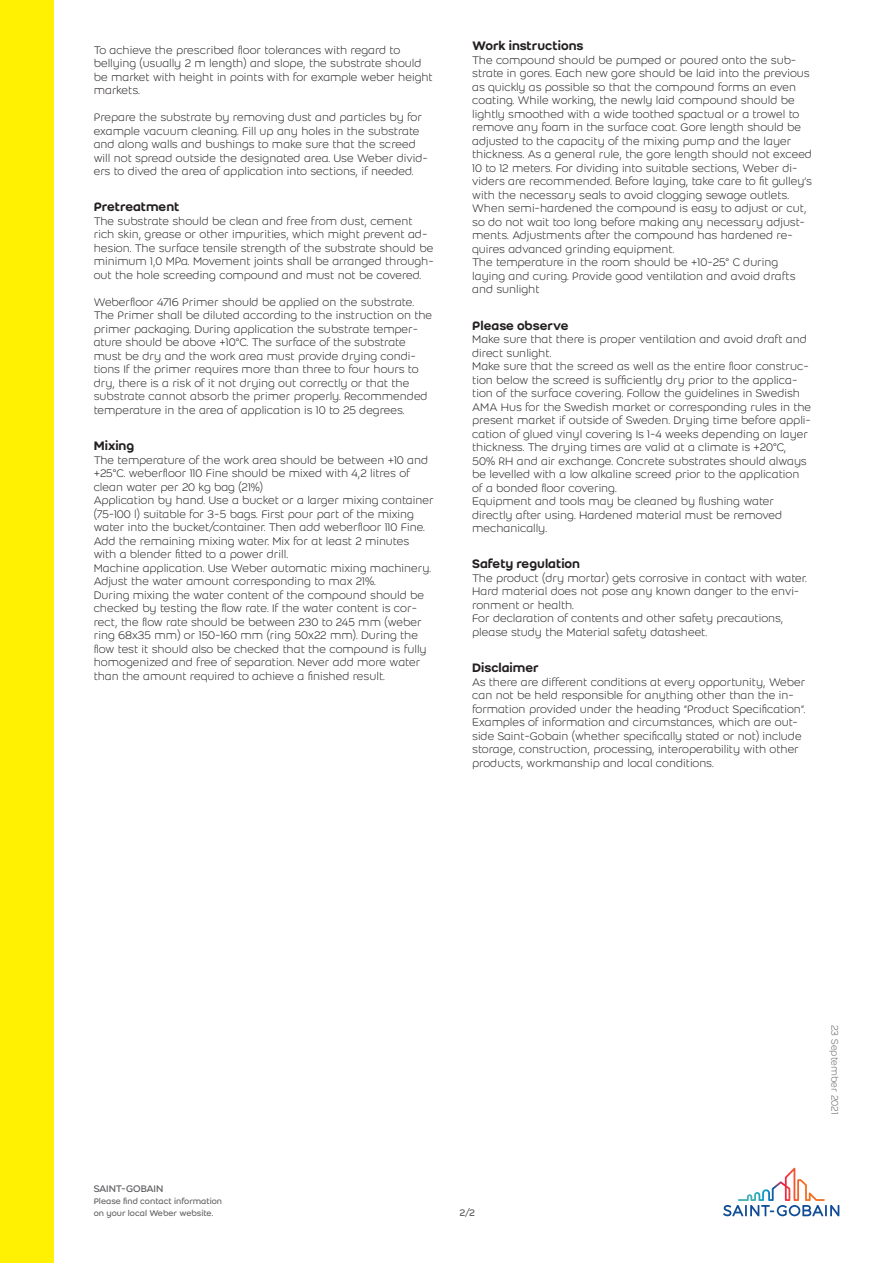
<style>
.page{position:relative;width:893px;height:1263px;background:#fff}
.page>*{position:absolute;margin:0;border:0;box-sizing:border-box;transform-origin:0 0}
.Second_header{font:500 13.5px "Weber";color:#231f20}
.Body_text{font:300 12px/13.5px "Weber";color:#231f20}
.t1{font:10.5px "Weber";letter-spacing:-.02em;color:#636366}
.t2{font:300 10.5px "Weber";color:#636366}
.t3{font:9px/12px "Weber";color:#636366}
</style>
<div class="page">
<div style="left:0;top:0;width:54px;height:1263px;background:#fff101"></div>
<svg style="left:723px;top:1168px;width:116px;height:48px"></svg>
<p class="Body_text" style="left:94px;top:43px;width:341px">To achieve the prescribed floor tolerances with regard to bellying (usually 2 m length) and slope, the substrate should be market with height in points with for example weber height markets.</p>
<p class="Body_text" style="left:94px;top:110px;width:336px">Prepare the substrate by removing dust and particles by for example vacuum cleaning. Fill up any holes in the substrate and along walls and bushings to make sure that the screed will not spread outside the designated area. Use Weber divid&shy;ers to dived the area of application into sections, if needed.</p>
<p class="Second_header" style="left:94px;top:197px;width:87px">Pretreatment</p>
<p class="Body_text" style="left:94px;top:214px;width:341px">The substrate should be clean and free from dust, cement rich skin, grease or other impurities, which might prevent ad&shy;hesion. The surface tensile strength of the substrate should be minimum 1,0 MPa. Movement joints shall be arranged through&shy;out the hole screeding compound and must not be covered.</p>
<p class="Body_text" style="left:94px;top:295px;width:340px">Weberfloor 4716 Primer should be applied on the substrate.<br>The Primer shall be diluted according to the instruction on the primer packaging. During application the substrate temper&shy;ature should be above +10°C. The surface of the substrate must be dry and the work area must provide drying condi&shy;tions If the primer requires more than three to four hours to dry, there is a risk of it not drying out correctly or that the substrate cannot absorb the primer properly. Recommended temperature in the area of application is 10 to 25 degrees.</p>
<p class="Second_header" style="left:94px;top:436px;width:42px">Mixing</p>
<p class="Body_text" style="left:94px;top:453px;width:341px">The temperature of the work area should be between +10 and +25°C. weberfloor 110 Fine should be mixed with 4,2 litres of clean water per 20 kg bag (21%)<br>Application by hand. Use a bucket or a larger mixing container (75-100 l) suitable for 3-5 bags. First pour part of the mixing water into the bucket/container. Then add weberfloor 110 Fine.<br>Add the remaining mixing water. Mix for at least 2 minutes with a blender fitted to a power drill.<br>Machine application. Use Weber automatic mixing machinery.<br>Adjust the water amount corresponding to max 21%.<br>During mixing the water content of the compound should be checked by testing the flow rate. If the water content is cor&shy;rect, the flow rate should be between 230 to 245 mm (weber ring 68x35 mm) or 150-160 mm (ring 50x22 mm). During the flow test it should also be checked that the compound is fully homogenized and free of separation. Never add more water than the amount required to achieve a finished result.</p>
<p class="Second_header" style="left:472px;top:36px;width:113px">Work instructions</p>
<p class="Body_text" style="left:472px;top:53px;width:341px">The compound should be pumped or poured onto the sub&shy;strate in gores. Each new gore should be laid into the previous as quickly as possible so that the compound forms an even coating. While working, the newly laid compound should be lightly smoothed with a wide toothed spactual or a trowel to remove any foam in the surface coat. Gore length should be adjusted to the capacity of the mixing pump and the layer thickness. As a general rule, the gore length should not exceed 10 to 12 meters. For dividing into suitable sections, Weber di&shy;viders are recommended. Before laying, take care to fit gulley’s with the necessary seals to avoid clogging sewage outlets.<br>When semi-hardened the compound is easy to adjust or cut, so do not wait too long before making any necessary adjust&shy;ments. Adjustments after the compound has hardened re&shy;quires advanced grinding equipment.<br>The temperature in the room should be +10-25° C during laying and curing. Provide good ventilation and avoid drafts and sunlight</p>
<p class="Second_header" style="left:472px;top:315px;width:98px">Please observe</p>
<p class="Body_text" style="left:472px;top:332px;width:340px">Make sure that there is proper ventilation and avoid draft and direct sunlight.<br>Make sure that the screed as well as the entire floor construc&shy;tion below the screed is sufficiently dry prior to the applica&shy;tion of the surface covering. Follow the guidelines in Swedish AMA Hus for the Swedish market or corresponding rules in the present market if outside of Sweden. Drying time before appli&shy;cation of glued vinyl covering Is 1-4 weeks depending on layer thickness. The drying times are valid at a climate is +20°C, 50% RH and air exchange. Concrete substrates should always be levelled with a low alkaline screed prior to the application of a bonded floor covering.<br>Equipment and tools may be cleaned by flushing water directly after using. Hardened material must be removed mechanically.</p>
<p class="Second_header" style="left:472px;top:554px;width:109px">Safety regulation</p>
<p class="Body_text" style="left:472px;top:571px;width:336px">The product (dry mortar) gets corrosive in contact with water.<br>Hard material does not pose any known danger to the envi&shy;ronment or health.<br>For declaration of contents and other safety precautions, please study the Material safety datasheet.</p>
<p class="Second_header" style="left:472px;top:658px;width:68px">Disclaimer</p>
<p class="Body_text" style="left:472px;top:675px;width:335px">As there are different conditions at every opportunity, Weber can not be held responsible for anything other than the in&shy;formation provided under the heading “Product Specification”.<br>Examples of information and circumstances, which are out&shy;side Saint-Gobain (whether specifically stated or not) include storage, construction, processing, interoperability with other products, workmanship and local conditions.</p>
<p class="t1" style="left:94px;top:1181px;width:71px">SAINT-GOBAIN</p>
<p class="t3" style="left:94px;top:1195px;width:130px">Please find contact information on your local Weber website.</p>
<p class="t1" style="left:459px;top:1205px;width:17px">2/2</p>
<p class="t2" style="left:842px;top:1025px;width:91px;rotate:90deg">23 September 2021</p>
</div>
